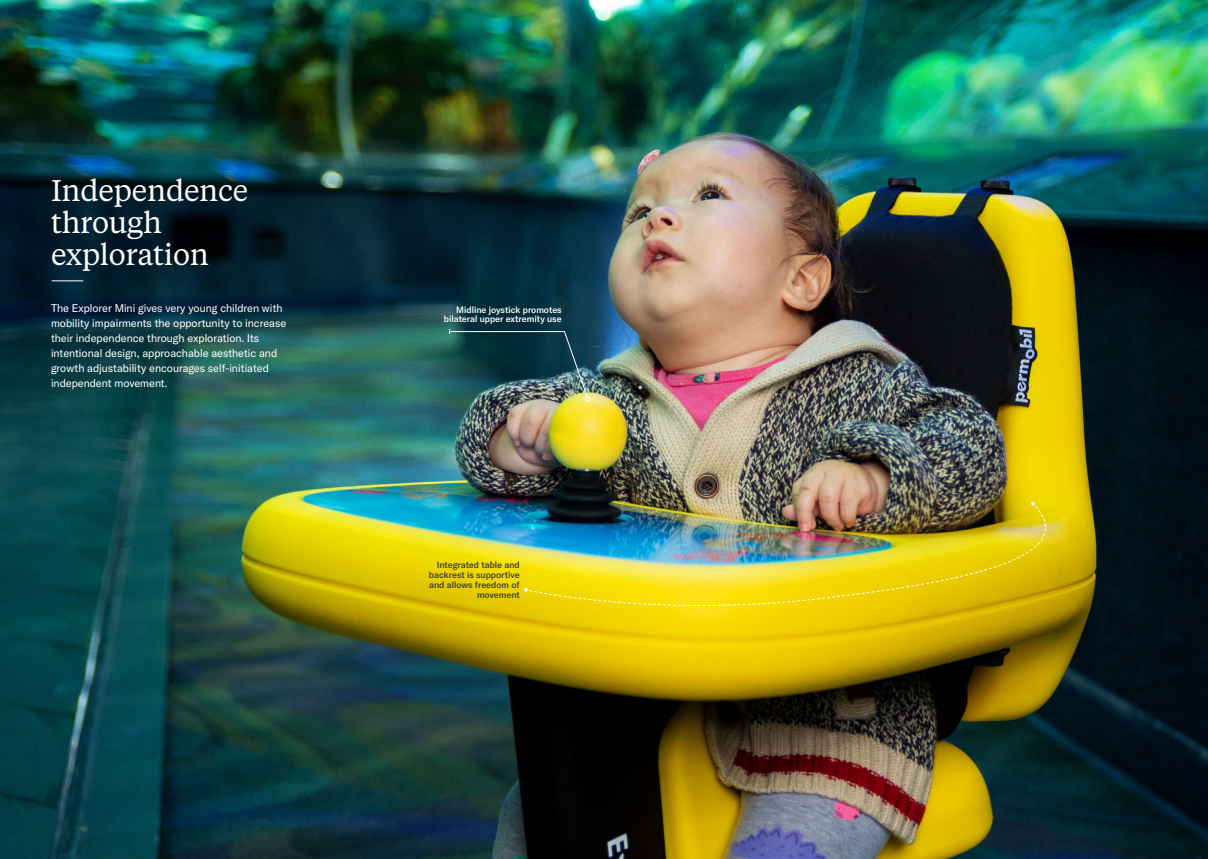
<style>
.page{position:relative;width:1208px;height:859px;background:#fff}
.page>*{position:absolute;margin:0;border:0;box-sizing:border-box;transform-origin:0 0}
.t1{font:29.7px/31.9px "Tiempos Text";letter-spacing:-.01em;color:#fff}
.Body{font:11px/15px "GT America";color:#fff}
.t2{font:500 9px/10px "GT America";color:#3e3e3f;text-align:right}
.t3{font:500 9px/9.6px "GT America";color:#fff;text-align:right}
</style>
<div class="page">
<img style="left:0;top:0;width:1208px;height:859px">
<hr style="left:52px;top:280px;width:31px;height:1px;background:#fff">
<img style="left:524px;top:502px;width:556px;height:113px">
<img style="left:448px;top:329px;width:142px;height:73px">
<p class="t1" style="left:51px;top:173px;width:199px">Independence through exploration</p>
<p class="Body" style="left:51px;top:301px;width:237px">The Explorer Mini gives very young children with mobility impairments the opportunity to increase their independence through exploration. Its intentional design, approachable aesthetic and growth adjustability encourages self-initiated independent movement.</p>
<p class="t3" style="left:444px;top:305px;width:119px">Midline joystick promotes bilateral upper extremity use</p>
<p class="t2" style="left:429px;top:560px;width:92px">Integrated table and backrest is supportive and allows freedom of movement</p>
</div>
